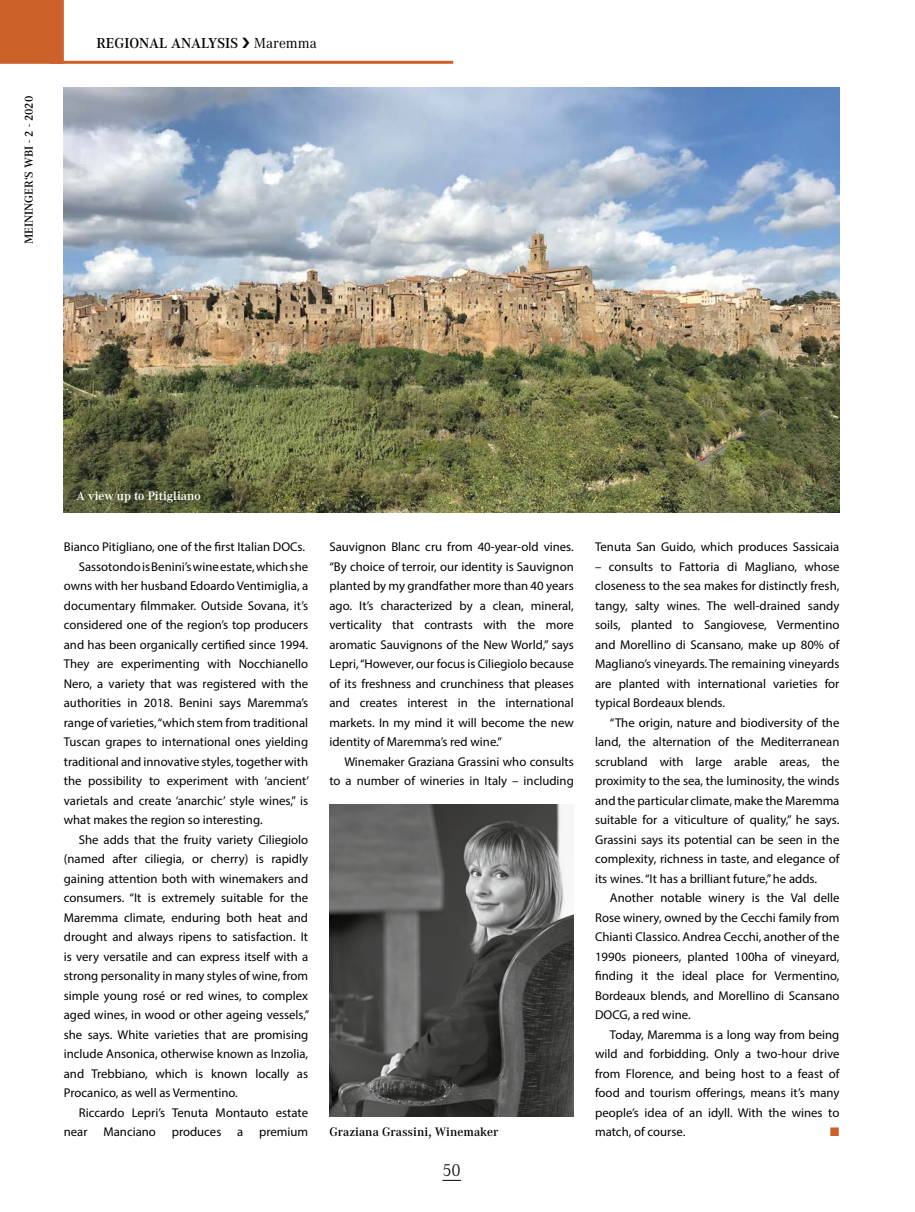
<style>
.page{position:relative;width:915px;height:1212px;background:#fff}
.page>*{position:absolute;margin:0;border:0;box-sizing:border-box;transform-origin:0 0}
.t1{font:300 18px "Corporate A";color:#000}
.t2{font:600 15px "Corporate A";color:#000}
.t3{font:12.75px/19.5px "Myriad Pro";color:#000;text-align:justify}
.t4{font:600 12.75px "Corporate A";color:#000}
.t5{font:600 12.75px "Corporate A";color:#fff}
.t6{font:600 12px "Corporate A";color:#000}
.s1{font-weight:400}
</style>
<div class="page">
<svg style="left:442px;top:1180px;width:19px;height:1px"></svg>
<hr style="left:50px;top:61px;width:403px;height:3px;background:#cc622a">
<div style="left:0;top:0;width:64px;height:64px;background:#cc622a"></div>
<img style="left:64px;top:88px;width:775px;height:424px">
<img style="left:329px;top:805px;width:244px;height:312px">
<p class="t6" style="left:22px;top:244px;width:150px;rotate:-90deg">MEININGER‘S WBI - 2 - 2020</p>
<p class="t2" style="left:97px;top:35px;width:222px">REGIONAL ANALYSIS <span class="s1">Maremma</span></p>
<p class="t5" style="left:77px;top:489px;width:126px">A view up to Pitigliano</p>
<p class="t3" style="left:64px;top:537px;width:243px">Bianco Pitigliano, one of the first Italian DOCs.</p>
<p class="t3" style="left:79px;top:557px;width:231px">Sassotondo is Benini’s wine estate, which she</p>
<p class="t3" style="left:64px;top:576px;width:246px">owns with her husband Edoardo Ventimiglia, a</p>
<p class="t3" style="left:64px;top:596px;width:246px">documentary filmmaker. Outside Sovana, it’s</p>
<p class="t3" style="left:64px;top:615px;width:246px">considered one of the region’s top producers</p>
<p class="t3" style="left:64px;top:635px;width:246px">and has been organically certified since 1994.</p>
<p class="t3" style="left:64px;top:654px;width:246px">They are experimenting with Nocchianello</p>
<p class="t3" style="left:64px;top:674px;width:246px">Nero, a variety that was registered with the</p>
<p class="t3" style="left:64px;top:693px;width:246px">authorities in 2018. Benini says Maremma’s</p>
<p class="t3" style="left:64px;top:713px;width:246px">range of varieties, “which stem from traditional</p>
<p class="t3" style="left:64px;top:732px;width:246px">Tuscan grapes to international ones yielding</p>
<p class="t3" style="left:64px;top:751px;width:246px">traditional and innovative styles, together with</p>
<p class="t3" style="left:64px;top:771px;width:247px">the possibility to experiment with ‘ancient’</p>
<p class="t3" style="left:64px;top:790px;width:246px">varietals and create ‘anarchic’ style wines,” is</p>
<p class="t3" style="left:64px;top:810px;width:200px">what makes the region so interesting.</p>
<p class="t3" style="left:79px;top:829px;width:231px">She adds that the fruity variety Ciliegiolo</p>
<p class="t3" style="left:64px;top:849px;width:246px">(named after ciliegia, or cherry) is rapidly</p>
<p class="t3" style="left:64px;top:868px;width:246px">gaining attention both with winemakers and</p>
<p class="t3" style="left:64px;top:888px;width:246px">consumers. “It is extremely suitable for the</p>
<p class="t3" style="left:64px;top:907px;width:246px">Maremma climate, enduring both heat and</p>
<p class="t3" style="left:64px;top:927px;width:246px">drought and always ripens to satisfaction. It</p>
<p class="t3" style="left:64px;top:946px;width:246px">is very versatile and can express itself with a</p>
<p class="t3" style="left:64px;top:966px;width:246px">strong personality in many styles of wine, from</p>
<p class="t3" style="left:64px;top:985px;width:246px">simple young rosé or red wines, to complex</p>
<p class="t3" style="left:64px;top:1005px;width:247px">aged wines, in wood or other ageing vessels,”</p>
<p class="t3" style="left:64px;top:1024px;width:246px">she says. White varieties that are promising</p>
<p class="t3" style="left:64px;top:1044px;width:246px">include Ansonica, otherwise known as Inzolia,</p>
<p class="t3" style="left:64px;top:1063px;width:246px">and Trebbiano, which is known locally as</p>
<p class="t3" style="left:64px;top:1083px;width:175px">Procanico, as well as Vermentino.</p>
<p class="t3" style="left:79px;top:1102px;width:231px">Riccardo Lepri’s Tenuta Montauto estate</p>
<p class="t3" style="left:64px;top:1122px;width:246px">near Manciano produces a premium</p>
<p class="t3" style="left:329px;top:537px;width:246px">Sauvignon Blanc cru from 40-year-old vines. “By choice of terroir, our identity is Sauvignon planted by my grandfather more than 40 years ago. It’s characterized by a clean, mineral, verticality that contrasts with the more aromatic Sauvignons of the New World,” says Lepri, “However, our focus is Ciliegiolo because of its freshness and crunchiness that pleases and creates interest in the international markets. In my mind it will become the new identity of Maremma’s red wine.”</p>
<p class="t3" style="left:329px;top:751px;width:246px;text-align:right">Winemaker Graziana Grassini who consults<br>to a number of wineries in Italy – including</p>
<p class="t4" style="left:329px;top:1125px;width:170px">Graziana Grassini, Winemaker</p>
<h1 class="t1" style="left:442px;top:1160px;width:20px">50</h1>
<p class="t3" style="left:595px;top:537px;width:246px">Tenuta San Guido, which produces Sassicaia</p>
<p class="t3" style="left:595px;top:556px;width:246px">– consults to Fattoria di Magliano, whose closeness to the sea makes for distinctly fresh, tangy, salty wines. The well-drained sandy soils, planted to Sangiovese, Vermentino and Morellino di Scansano, make up 80% of Magliano’s vineyards. The remaining vineyards are planted with international varieties for typical Bordeaux blends.</p>
<p class="t3" style="left:595px;top:712px;width:246px;text-indent:15px">“The origin, nature and biodiversity of the land, the alternation of the Mediterranean scrubland with large arable areas, the proximity to the sea, the luminosity, the winds and the particular climate, make the Maremma suitable for a viticulture of quality,” he says.<br>Grassini says its potential can be seen in the complexity, richness in taste, and elegance of its wines. “It has a brilliant future,” he adds.</p>
<p class="t3" style="left:595px;top:888px;width:246px;text-indent:15px">Another notable winery is the Val delle Rose winery, owned by the Cecchi family from Chianti Classico. Andrea Cecchi, another of the 1990s pioneers, planted 100ha of vineyard, finding it the ideal place for Vermentino, Bordeaux blends, and Morellino di Scansano DOCG, a red wine.</p>
<p class="t3" style="left:595px;top:1024px;width:246px;text-indent:15px">Today, Maremma is a long way from being wild and forbidding. Only a two-hour drive from Florence, and being host to a feast of food and tourism offerings, means it’s many people’s idea of an idyll. With the wines to match, of course.</p>
</div>
